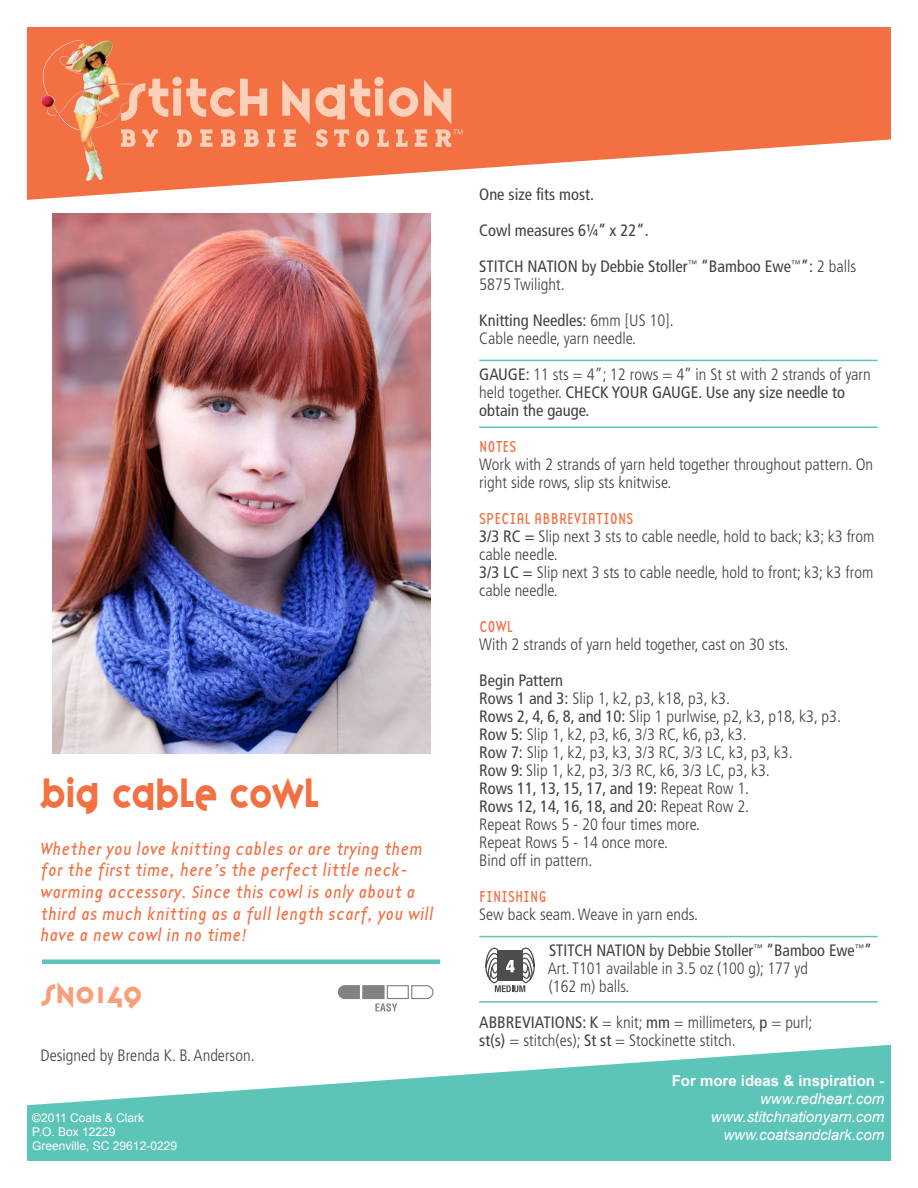
<style>
.page{position:relative;width:918px;height:1188px;background:#fff}
.page>*{position:absolute;margin:0;border:0;box-sizing:border-box;transform-origin:0 0}
.t1{font:36px "Variex";letter-spacing:-.02em;color:#f37043;scale:.9 1}
.t2{font:27px "Variex";color:#f89f79}
.t3{font:18px/21.6px "Base Twelve Sans I";color:#f37043}
.t4{font:300 condensed 16.5px/18px "Frutiger";color:#414042}
.t5{font:condensed 16.5px/36px "Frutiger";color:#414042}
.t6{font:16.5px "Base Twelve Sans";color:#f37043}
.t7{font:italic 15px/18px "Arial";color:#fff;text-align:right}
.t8{font:700 15px "Arial";color:#fff}
.t9{font:12px/14.4px "Arial";color:#fff}
.s1{font-weight:300}
.s2{font-weight:400}
</style>
<div class="page">
<svg style="left:27px;top:27px;width:864px;height:173px;fill:#f37043"></svg>
<svg style="left:27px;top:1044px;width:864px;height:117px;fill:#5dc4b8"></svg>
<img style="left:41px;top:40px;width:102px;height:141px">
<svg style="left:121px;top:129px;width:15px;height:18px"></svg>
<svg style="left:142px;top:129px;width:16px;height:18px"></svg>
<svg style="left:177px;top:129px;width:15px;height:18px"></svg>
<svg style="left:200px;top:129px;width:12px;height:18px"></svg>
<svg style="left:221px;top:129px;width:15px;height:18px"></svg>
<svg style="left:244px;top:129px;width:15px;height:18px"></svg>
<svg style="left:267px;top:129px;width:8px;height:18px"></svg>
<svg style="left:121px;top:77px;width:146px;height:44px"></svg>
<svg style="left:282px;top:77px;width:181px;height:70px"></svg>
<hr style="left:479px;top:360px;width:399px;height:1px;background:#5dc4b8">
<hr style="left:479px;top:426px;width:399px;height:2px;background:#5dc4b8">
<hr style="left:479px;top:936px;width:399px;height:1px;background:#5dc4b8">
<hr style="left:479px;top:1001px;width:399px;height:2px;background:#5dc4b8">
<svg style="left:485px;top:947px;width:50px;height:45px"></svg>
<img style="left:52px;top:214px;width:378px;height:540px">
<svg style="left:338px;top:985px;width:96px;height:27px"></svg>
<div style="left:42px;top:959px;width:398px;height:5px;background:#5dc4b8"></div>
<h1 class="t1" style="left:40px;top:768px;width:312px">Big Cable Cowl</h1>
<p class="t3" style="left:40px;top:838px;width:395px">Whether you love knitting cables or are trying them for the first time, here’s the perfect little neck&shy;warming accessory. Since this cowl is only about a third as much knitting as a full length scarf, you will have a new cowl in no time!</p>
<h2 class="t2" style="left:43px;top:974px;width:102px">SN0149</h2>
<p class="t4" style="left:40px;top:1046px;width:216px">Designed by Brenda K. B. Anderson.</p>
<p class="t9" style="left:32px;top:1110px;width:146px">©2011 Coats &amp; Clark<br>P.O. Box 12229<br>Greenville, SC 29612-0229</p>
<p class="t5" style="left:479px;top:177px;width:379px">One size fits most.<br>Cowl measures 6¼” x 22”.<br>STITCH NATION by Debbie Stoller<sup>™</sup> “Bamboo Ewe<sup>™</sup>”: <span class="s1">2 balls</span></p>
<p class="t4" style="left:479px;top:267px;width:196px;line-height:36px">5875 Twilight.<br><span class="s2">Knitting Needles:</span> 6mm [US 10].</p>
<p class="t4" style="left:479px;top:321px;width:393px;line-height:36px">Cable needle, yarn needle.<br><span class="s2">GAUGE:</span> 11 sts = 4”; 12 rows = 4” in St st with 2 strands of yarn</p>
<p class="t5" style="left:479px;top:384px;width:367px;line-height:18px"><span class="s1">held together.</span> CHECK YOUR GAUGE. Use any size needle to obtain the gauge.</p>
<p class="t6" style="left:479px;top:437px;width:39px">NOTES</p>
<p class="t4" style="left:479px;top:456px;width:395px">Work with 2 strands of yarn held together throughout pattern. On right side rows, slip sts knitwise.</p>
<p class="t6" style="left:479px;top:509px;width:156px">SPECIAL ABBREVIATIONS</p>
<p class="t4" style="left:479px;top:528px;width:397px"><span class="s2">3/3 RC =</span> Slip next 3 sts to cable needle, hold to back; k3; k3 from cable needle.<br><span class="s2">3/3 LC =</span> Slip next 3 sts to cable needle, hold to front; k3; k3 from cable needle.</p>
<p class="t6" style="left:479px;top:617px;width:33px">COWL</p>
<p class="t4" style="left:479px;top:636px;width:311px">With 2 strands of yarn held together, cast on 30 sts.</p>
<p class="t4" style="left:479px;top:672px;width:363px"><span class="s2">Begin Pattern<br>Rows 1 and 3:</span> Slip 1, k2, p3, k18, p3, k3.<br><span class="s2">Rows 2, 4, 6, 8, and 10:</span> Slip 1 purlwise, p2, k3, p18, k3, p3.<br><span class="s2">Row 5:</span> Slip 1, k2, p3, k6, 3/3 RC, k6, p3, k3.<br><span class="s2">Row 7:</span> Slip 1, k2, p3, k3, 3/3 RC, 3/3 LC, k3, p3, k3.<br><span class="s2">Row 9:</span> Slip 1, k2, p3, 3/3 RC, k6, 3/3 LC, p3, k3.<br><span class="s2">Rows 11, 13, 15, 17, and 19:</span> Repeat Row 1.<br><span class="s2">Rows 12, 14, 16, 18, and 20:</span> Repeat Row 2.<br>Repeat Rows 5 - 20 four times more.<br>Repeat Rows 5 - 14 once more.<br>Bind off in pattern.</p>
<p class="t6" style="left:479px;top:887px;width:69px">FINISHING</p>
<p class="t5" style="left:549px;top:897px;width:325px;text-indent:-70px"><span class="s1">Sew back seam. Weave in yarn ends.<br></span>STITCH NATION by Debbie Stoller<sup>™</sup> “Bamboo Ewe<sup>™</sup>”</p>
<p class="t4" style="left:548px;top:960px;width:262px">Art. T101 available in 3.5 oz (100 g); 177 yd (162 m) balls.</p>
<p class="t5" style="left:479px;top:1005px;width:19px">Abbre</p>
<p class="t5" style="left:522px;top:1005px;width:17px">viations</p>
<p class="t4" style="left:479px;top:1014px;width:335px;text-indent:103px"><span class="s2">: K</span> = knit; <span class="s2">mm</span> = millimeters, <span class="s2">p</span> = purl; <span class="s2">st(s)</span> = stitch(es); <span class="s2">St st</span> = Stockinette stitch.</p>
<p class="t8" style="left:672px;top:1072px;width:214px">For more ideas &amp; inspiration -</p>
<p class="t7" style="left:711px;top:1089px;width:175px">www.redheart.com www.stitchnationyarn.com www.coatsandclark.com</p>
</div>
